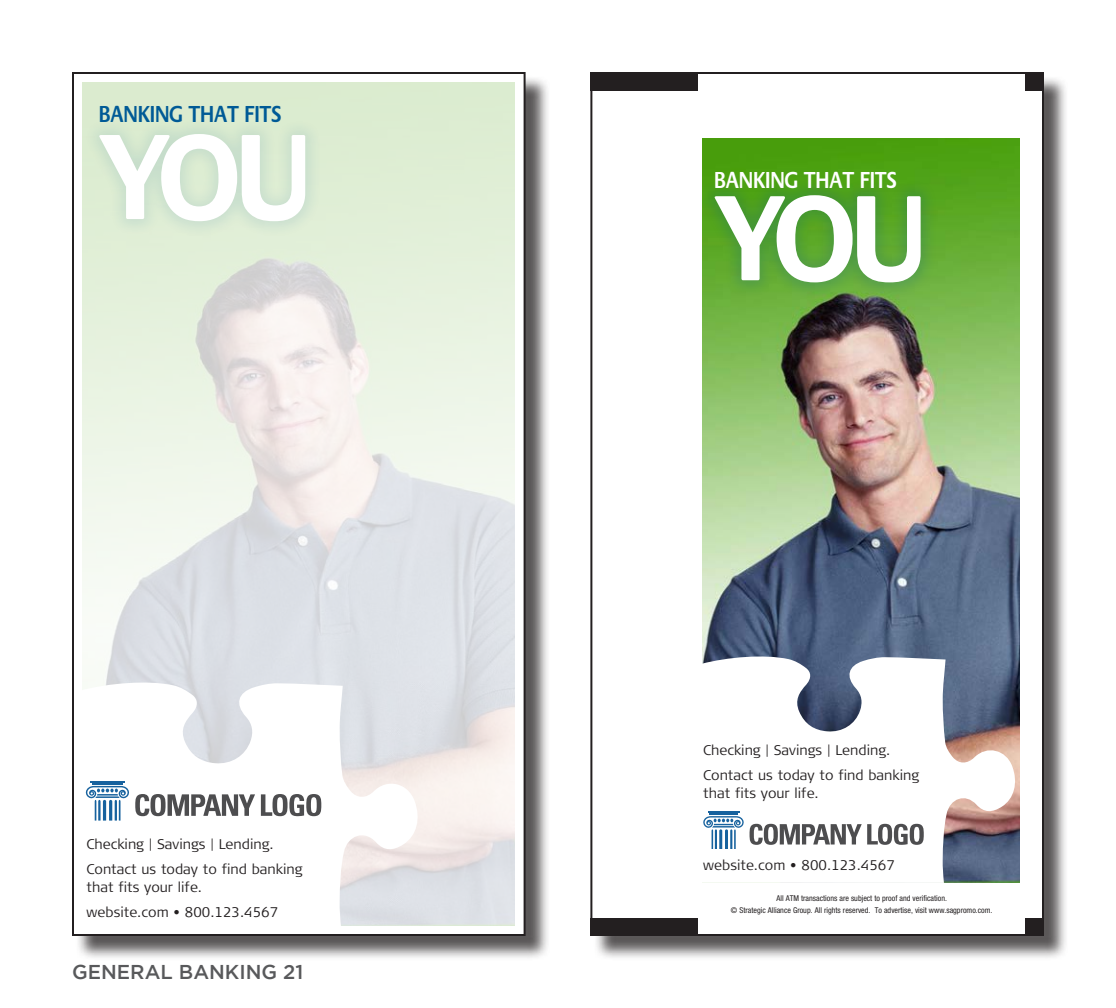
<style>
.page{position:relative;width:1116px;height:1008px;background:#fff}
.page>*{position:absolute;margin:0;border:0;box-sizing:border-box;transform-origin:0 0}
.t1{font:700 126px "Praxis";letter-spacing:-.05em;color:#fff;scale:.9 1}
.t2{font:600 24px "Praxis";letter-spacing:-.01em;color:#005a96;scale:.9 1}
.t3{font:600 24px "Praxis";letter-spacing:-.01em;color:#fff;scale:.9 1}
.t4{font:500 20px "Gotham";color:#58595b}
.t5{font:300 14px/18px "Signa Column";color:#231f20}
.t6{font:condensed 8px "Helvetica Neue";color:#231f20}
</style>
<div class="page">
<div style="left:593px;top:75px;width:476px;height:886px;background:#231f20;opacity:.75"></div>
<div style="left:591px;top:73px;width:452px;height:862px;background:#fff"></div>
<div style="left:590px;top:72px;width:108px;height:18px;background:#231f20"></div>
<div style="left:1025px;top:72px;width:19px;height:18px;background:#231f20"></div>
<div style="left:590px;top:918px;width:108px;height:18px;background:#231f20"></div>
<div style="left:1025px;top:918px;width:19px;height:18px;background:#231f20"></div>
<img style="left:703px;top:138px;width:316px;height:744px">
<svg style="left:702px;top:654px;width:316px;height:229px"></svg>
<div style="left:75px;top:75px;width:475px;height:886px;background:#231f20;opacity:.75"></div>
<svg style="left:73px;top:73px;width:452px;height:862px"></svg>
<div style="left:72px;top:72px;width:454px;height:864px;border:2px solid #231f20"></div>
<svg style="left:83px;top:680px;width:338px;height:246px"></svg>
<svg style="left:703px;top:816px;width:41px;height:33px"></svg>
<hr style="left:708px;top:811px;width:32px;height:2px;background:#17629e">
<hr style="left:709px;top:813px;width:29px;height:2px;background:#17629e">
<svg style="left:750px;top:824px;width:174px;height:21px"></svg>
<svg style="left:85px;top:786px;width:44px;height:35px"></svg>
<hr style="left:91px;top:781px;width:34px;height:1px;background:#17629e">
<hr style="left:92px;top:783px;width:31px;height:2px;background:#17629e">
<svg style="left:135px;top:794px;width:120px;height:22px"></svg>
<svg style="left:261px;top:794px;width:60px;height:22px"></svg>
<div style="left:83px;top:116px;width:240px;height:123px;background:#005a96;opacity:.1"></div>
<div style="left:699px;top:178px;width:239px;height:122px;background:#005a96;opacity:.2"></div>
<p class="t2" style="left:99px;top:100px;width:205px">BANKING THAT FITS</p>
<p class="t1" style="left:99px;top:109px;width:236px">YOU</p>
<p class="t3" style="left:714px;top:167px;width:205px">BANKING THAT FITS</p>
<p class="t1" style="left:714px;top:170px;width:236px">YOU</p>
<p class="t5" style="left:703px;top:741px;width:189px">Checking | Savings | Lending.</p>
<p class="t5" style="left:703px;top:766px;width:217px">Contact us today to find banking that fits your life.</p>
<p class="t5" style="left:87px;top:835px;width:189px">Checking | Savings | Lending.</p>
<p class="t5" style="left:87px;top:860px;width:217px">Contact us today to find banking that fits your life.</p>
<p class="t5" style="left:703px;top:856px;width:193px">website.com • 800.123.4567</p>
<p class="t6" style="left:776px;top:894px;width:172px">All ATM transactions are subject to proof and verification.</p>
<p class="t5" style="left:87px;top:903px;width:193px">website.com • 800.123.4567</p>
<p class="t6" style="left:731px;top:906px;width:263px">© Strategic Alliance Group. All rights reserved. To advertise, visit www.sagpromo.com.</p>
<h3 class="t4" style="left:72px;top:961px;width:233px">GENERAL BANKING 21</h3>
</div>
